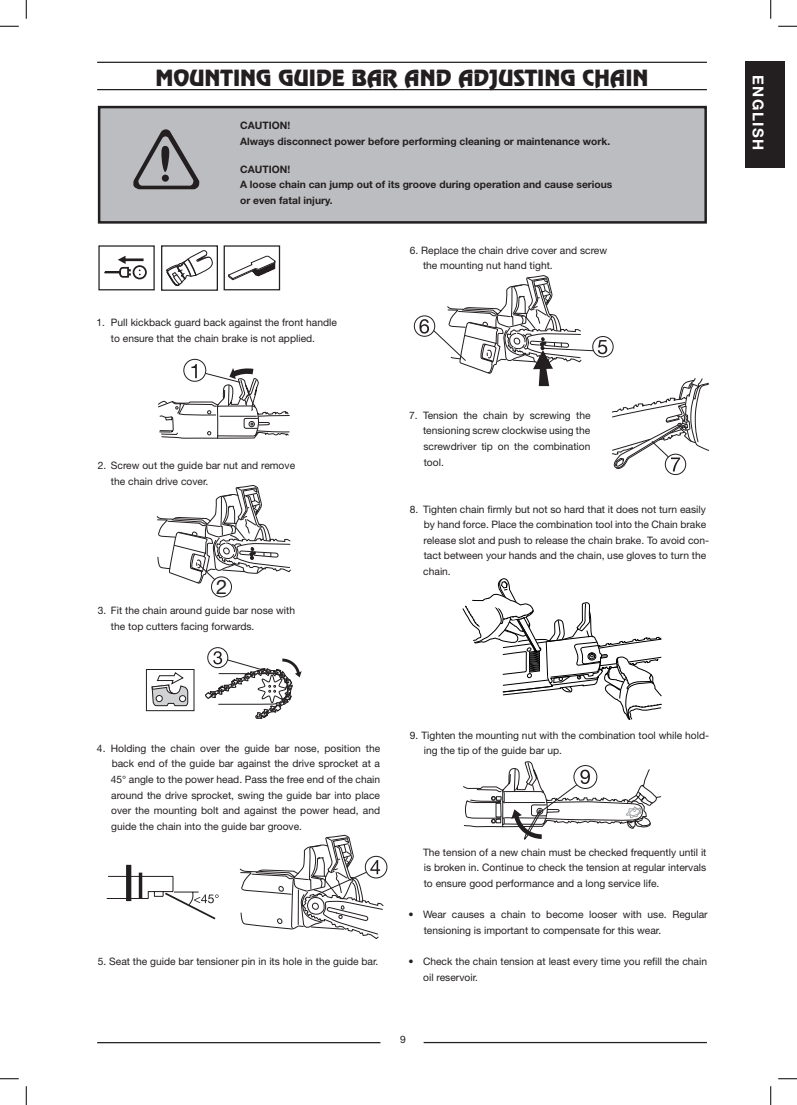
<style>
.page{position:relative;width:797px;height:1105px;background:#fff}
.page>*{position:absolute;margin:0;border:0;box-sizing:border-box;transform-origin:0 0}
.t1{font:20px "Revue";color:#231f20}
.t2{font:20px "Helvetica Neue";color:#231f20}
.t3{font:700 15px "Helvetica Neue";letter-spacing:.1em;color:#fff}
.t4{font:10.25px/15.6px "Helvetica Neue";color:#231f20}
.t5{font:700 10.25px/15.6px "Helvetica Neue";color:#231f20}
</style>
<div class="page">
<div style="left:745px;top:62px;width:40px;height:106px;background:#231f20"></div>
<hr style="left:97px;top:1042px;width:283px;height:1px;background:#231f20">
<hr style="left:423px;top:1042px;width:284px;height:1px;background:#231f20">
<div style="left:365px;top:856px;width:22px;height:22px;border:1px solid #231f20;border-radius:50%"></div>
<svg style="left:240px;top:835px;width:144px;height:104px"></svg>
<svg style="left:463px;top:761px;width:198px;height:79px"></svg>
<svg style="left:146px;top:669px;width:49px;height:42px"></svg>
<svg style="left:208px;top:647px;width:20px;height:19px"></svg>
<div style="left:207px;top:647px;width:21px;height:21px;border:1px solid #231f20;border-radius:50%"></div>
<svg style="left:205px;top:651px;width:96px;height:68px"></svg>
<hr style="left:97px;top:62px;width:610px;height:1px;background:#231f20">
<hr style="left:97px;top:89px;width:610px;height:1px;background:#231f20">
<div style="left:99px;top:107px;width:606px;height:115px;background:#bcbdc0"></div>
<div style="left:98px;top:106px;width:609px;height:118px;border:2px solid #231f20"></div>
<svg style="left:133px;top:129px;width:67px;height:60px"></svg>
<div style="left:162px;top:175px;width:7px;height:7px;background:#231f20;border-radius:50%"></div>
<div style="left:161px;top:245px;width:57px;height:46px;border:1px solid #231f20"></div>
<svg style="left:166px;top:250px;width:47px;height:36px"></svg>
<div style="left:224px;top:245px;width:56px;height:45px;border:1px solid #231f20"></div>
<svg style="left:228px;top:256px;width:48px;height:24px"></svg>
<svg style="left:184px;top:359px;width:22px;height:22px"></svg>
<div style="left:183px;top:359px;width:23px;height:23px;border:1px solid #231f20;border-radius:50%"></div>
<svg style="left:158px;top:364px;width:132px;height:75px"></svg>
<svg style="left:156px;top:485px;width:135px;height:99px"></svg>
<div style="left:211px;top:577px;width:22px;height:22px;background:#fff;border-radius:50%"></div>
<div style="left:211px;top:576px;width:21px;height:21px;border:1px solid #231f20;border-radius:50%"></div>
<hr style="left:108px;top:876px;width:65px;height:1px;background:#231f20">
<hr style="left:107px;top:898px;width:41px;height:1px;background:#231f20">
<svg style="left:148px;top:876px;width:71px;height:44px"></svg>
<div style="left:126px;top:865px;width:5px;height:36px;background:#231f20"></div>
<hr style="left:139px;top:873px;width:3px;height:25px;background:#231f20">
<div style="left:414px;top:315px;width:21px;height:22px;border:1px solid #231f20;border-radius:50%"></div>
<div style="left:665px;top:454px;width:21px;height:21px;border:1px solid #231f20;border-radius:50%"></div>
<svg style="left:419px;top:275px;width:290px;height:196px"></svg>
<div style="left:98px;top:245px;width:57px;height:45px;border:1px solid #231f20"></div>
<div style="left:133px;top:266px;width:13px;height:13px;background:#3a3637;border-radius:50%"></div>
<div style="left:133px;top:265px;width:14px;height:14px;border:2px solid #231f20;border-radius:50%"></div>
<svg style="left:104px;top:256px;width:40px;height:21px"></svg>
<svg style="left:462px;top:578px;width:200px;height:142px"></svg>
<svg style="left:0;top:25px;width:19px;height:2px"></svg>
<svg style="left:778px;top:25px;width:19px;height:2px"></svg>
<svg style="left:0;top:1078px;width:19px;height:1px"></svg>
<svg style="left:778px;top:1078px;width:19px;height:1px"></svg>
<svg style="left:25px;top:0;width:2px;height:19px"></svg>
<svg style="left:25px;top:1086px;width:2px;height:19px"></svg>
<svg style="left:770px;top:0;width:1px;height:19px"></svg>
<svg style="left:770px;top:1086px;width:1px;height:19px"></svg>
<h1 class="t1" style="left:155px;top:65px;width:495px">MOUNTING GUIDE BAR AND ADJUSTING CHAIN</h1>
<p class="t5" style="left:240px;top:117px;width:372px">CAUTION!<br>Always disconnect power before performing cleaning or maintenance work.</p>
<p class="t5" style="left:240px;top:161px;width:374px">CAUTION!<br>A loose chain can jump out of its groove during operation and cause serious or even fatal injury.</p>
<p class="t4" style="left:111px;top:314px;width:227px;text-indent:-14px">1. Pull kickback guard back against the front handle to ensure that the chain brake is not applied.</p>
<p class="t4" style="left:111px;top:458px;width:186px;text-indent:-13px">2. Screw out the guide bar nut and remove the chain drive cover.</p>
<h1 class="t2" style="left:216px;top:575px;width:13px">2</h1>
<p class="t4" style="left:111px;top:603px;width:186px;text-indent:-13px">3. Fit the chain around guide bar nose with the top cutters facing forwards.</p>
<p class="t4" style="left:423px;top:242px;width:186px;text-indent:-13px">6. Replace the chain drive cover and screw the mounting nut hand tight.</p>
<p class="t4" style="left:423px;top:407px;width:169px;text-align:justify;text-indent:-14px">7. Tension the chain by screwing the tensioning screw clockwise using the screwdriver tip on the combination tool.</p>
<p class="t4" style="left:423px;top:501px;width:287px;text-indent:-13px">8. Tighten chain firmly but not so hard that it does not turn easily by hand force. Place the combination tool into the Chain brake release slot and push to release the chain brake. To avoid con&shy;tact between your hands and the chain, use gloves to turn the chain.</p>
<p class="t4" style="left:111px;top:740px;width:271px;text-align:justify;text-indent:-14px">4. Holding the chain over the guide bar nose, position the back end of the guide bar against the drive sprocket at a 45° angle to the power head. Pass the free end of the chain around the drive sprocket, swing the guide bar into place over the mounting bolt and against the power head, and guide the chain into the guide bar groove.</p>
<p class="t4" style="left:98px;top:953px;width:282px">5. Seat the guide bar tensioner pin in its hole in the guide bar.</p>
<p class="t4" style="left:424px;top:727px;width:287px;text-indent:-14px">9. Tighten the mounting nut with the combination tool while hold&shy;ing the tip of the guide bar up.</p>
<p class="t4" style="left:423px;top:844px;width:285px;text-align:justify">The tension of a new chain must be checked frequently until it is broken in. Continue to check the tension at regular intervals to ensure good performance and a long service life.</p>
<p class="t4" style="left:424px;top:906px;width:285px;text-indent:-15px">• Wear causes a chain to become looser with use. Regular tensioning is important to compensate for this wear.</p>
<p class="t4" style="left:423px;top:953px;width:285px;text-indent:-15px">• Check the chain tension at least every time you refill the chain oil reservoir.</p>
<p class="t4" style="left:400px;top:1031px;width:7px">9</p>
<h2 class="t3" style="left:767px;top:75px;width:77px;rotate:90deg">ENGLISH</h2>
</div>
